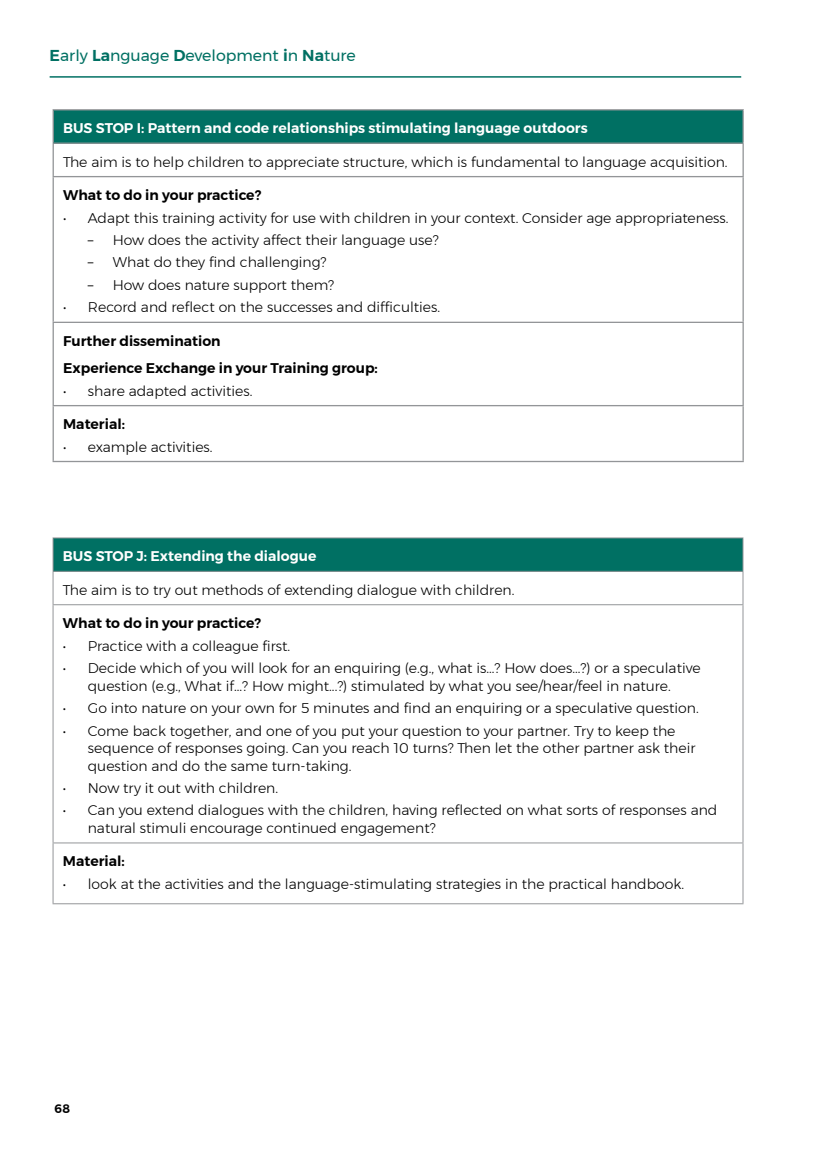
<style>
.page{position:relative;width:819px;height:1166px;background:#fff}
.page>*{position:absolute;margin:0;border:0;box-sizing:border-box;transform-origin:0 0}
.t1{font:15.75px "Montserrat";color:#007063}
.t2{font:300 14px/17.5px "Montserrat";color:#000}
.t3{font:600 14px/27.5px "Montserrat";color:#000}
.t4{font:600 14px "Montserrat";color:#fff}
.t5{font:600 12.25px "Montserrat";color:#000}
.s1{font-weight:600}
.s2{font-weight:400}
</style>
<div class="page">
<hr style="left:50px;top:76px;width:691px;height:2px;background:#007063">
<div style="left:53px;top:110px;width:690px;height:33px;background:#007063"></div>
<hr style="left:53px;top:109px;width:690px;height:1px;background:#939598">
<hr style="left:53px;top:110px;width:1px;height:33px;background:#939598">
<hr style="left:742px;top:110px;width:1px;height:33px;background:#939598">
<hr style="left:53px;top:143px;width:690px;height:1px;background:#939598">
<hr style="left:53px;top:144px;width:1px;height:32px;background:#939598">
<hr style="left:742px;top:144px;width:1px;height:32px;background:#939598">
<hr style="left:53px;top:176px;width:690px;height:1px;background:#939598">
<hr style="left:53px;top:177px;width:1px;height:145px;background:#939598">
<hr style="left:742px;top:177px;width:1px;height:145px;background:#939598">
<hr style="left:53px;top:322px;width:690px;height:1px;background:#939598">
<hr style="left:53px;top:323px;width:1px;height:82px;background:#939598">
<hr style="left:742px;top:323px;width:1px;height:82px;background:#939598">
<hr style="left:53px;top:405px;width:690px;height:1px;background:#939598">
<hr style="left:53px;top:406px;width:1px;height:55px;background:#939598">
<hr style="left:742px;top:406px;width:1px;height:55px;background:#939598">
<hr style="left:53px;top:461px;width:690px;height:1px;background:#939598">
<div style="left:53px;top:538px;width:690px;height:33px;background:#007063"></div>
<hr style="left:53px;top:537px;width:690px;height:1px;background:#939598">
<hr style="left:53px;top:538px;width:1px;height:33px;background:#939598">
<hr style="left:742px;top:538px;width:1px;height:33px;background:#939598">
<hr style="left:53px;top:571px;width:690px;height:1px;background:#939598">
<hr style="left:53px;top:572px;width:1px;height:32px;background:#939598">
<hr style="left:742px;top:572px;width:1px;height:32px;background:#939598">
<hr style="left:53px;top:604px;width:690px;height:1px;background:#939598">
<hr style="left:53px;top:605px;width:1px;height:237px;background:#939598">
<hr style="left:742px;top:605px;width:1px;height:237px;background:#939598">
<hr style="left:53px;top:842px;width:690px;height:1px;background:#939598">
<hr style="left:53px;top:843px;width:1px;height:60px;background:#939598">
<hr style="left:742px;top:843px;width:1px;height:60px;background:#939598">
<hr style="left:53px;top:903px;width:690px;height:1px;background:#939598">
<p class="t1" style="left:50px;top:43px;width:308px"><span class="s1">E</span>arly <span class="s1">La</span>nguage <span class="s1">D</span>evelopment <span class="s1">i</span>n <span class="s1">Na</span>ture</p>
<p class="t4" style="left:63px;top:117px;width:526px">BUS STOP I: Pattern and code relationships stimulating language outdoors</p>
<p class="t2" style="left:63px;top:153px;width:666px">The aim is to help children to appreciate structure, which is fundamental to language acquisition.</p>
<p class="t3" style="left:63px;top:181px;width:199px">What to do in your practice?</p>
<p class="t2" style="left:63px;top:209px;width:667px">• Adapt this training activity for use with children in your context. Consider age appropriateness.</p>
<p class="t2" style="left:88px;top:231px;width:352px"><span class="s2">–</span> How does the activity affect their language use?</p>
<p class="t2" style="left:88px;top:253px;width:240px"><span class="s2">–</span> What do they find challenging?</p>
<p class="t2" style="left:88px;top:276px;width:248px"><span class="s2">–</span> How does nature support them?</p>
<p class="t2" style="left:63px;top:298px;width:378px">• Record and reflect on the successes and difficulties.</p>
<p class="t3" style="left:63px;top:327px;width:316px">Further dissemination<br>Experience Exchange in your Training group:</p>
<p class="t2" style="left:63px;top:382px;width:191px">• share adapted activities.</p>
<p class="t3" style="left:63px;top:410px;width:63px">Material:</p>
<p class="t2" style="left:63px;top:438px;width:151px">• example activities.</p>
<p class="t4" style="left:63px;top:545px;width:255px">BUS STOP J: Extending the dialogue</p>
<p class="t2" style="left:63px;top:581px;width:453px">The aim is to try out methods of extending dialogue with children.</p>
<p class="t3" style="left:63px;top:609px;width:199px">What to do in your practice?</p>
<p class="t2" style="left:63px;top:637px;width:229px">• Practice with a colleague first.</p>
<p class="t2" style="left:63px;top:659px;width:639px;text-align:center">• Decide which of you will look for an enquiring (e.g., what is...? How does...?) or a speculative question (e.g., What if...? How might...?) stimulated by what you see/hear/feel in nature.</p>
<p class="t2" style="left:63px;top:699px;width:637px">• Go into nature on your own for 5 minutes and find an enquiring or a speculative question.</p>
<p class="t2" style="left:88px;top:721px;width:609px;text-indent:-25px">• Come back together, and one of you put your question to your partner. Try to keep the sequence of responses going. Can you reach 10 turns? Then let the other partner ask their question and do the same turn-taking.</p>
<p class="t2" style="left:63px;top:779px;width:217px">• Now try it out with children.</p>
<p class="t2" style="left:88px;top:801px;width:631px;text-indent:-25px">• Can you extend dialogues with the children, having reflected on what sorts of responses and natural stimuli encourage continued engagement?</p>
<p class="t3" style="left:63px;top:847px;width:63px">Material:</p>
<p class="t2" style="left:63px;top:875px;width:622px">• look at the activities and the language-stimulating strategies in the practical handbook.</p>
<p class="t5" style="left:55px;top:1099px;width:17px">68</p>
</div>
